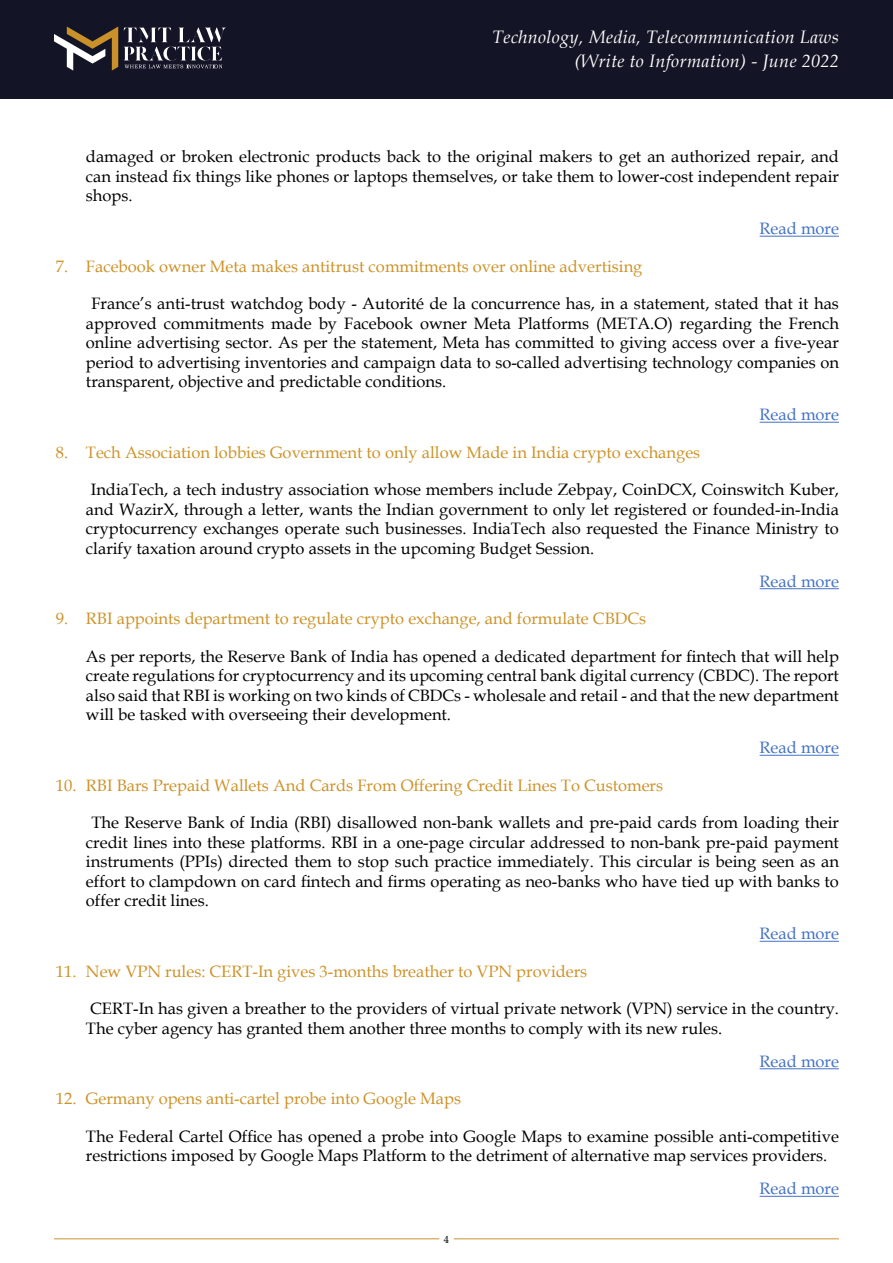
<style>
.page{position:relative;width:893px;height:1263px;background:#fff}
.page>*{position:absolute;margin:0;border:0;box-sizing:border-box;transform-origin:0 0}
.t1{font:italic 18px/24px "Book Antiqua";letter-spacing:.02em;color:#fff;text-align:right}
.t2{font:16.5px/19.5px "Book Antiqua";color:#000;text-align:justify}
.t3{font:16.5px "Book Antiqua";color:#cc932a}
.t4{font:16.5px "Book Antiqua";color:#4472c4}
.t5{font:10.5px "Book Antiqua";color:#000}
</style>
<div class="page">
<hr style="left:54px;top:1238px;width:385px;height:1px;background:#ca942b">
<hr style="left:454px;top:1238px;width:385px;height:1px;background:#ca942b">
<hr style="left:760px;top:236px;width:79px;height:1px;background:#4472c4">
<hr style="left:760px;top:422px;width:79px;height:1px;background:#4472c4">
<hr style="left:760px;top:588px;width:79px;height:1px;background:#4472c4">
<hr style="left:760px;top:755px;width:79px;height:1px;background:#4472c4">
<hr style="left:760px;top:941px;width:79px;height:1px;background:#4472c4">
<hr style="left:760px;top:1068px;width:79px;height:1px;background:#4472c4">
<hr style="left:760px;top:1196px;width:79px;height:1px;background:#4472c4">
<div style="left:0;top:0;width:893px;height:99px;background:#131425"></div>
<svg style="left:54px;top:27px;width:64px;height:44px"></svg>
<svg style="left:124px;top:28px;width:101px;height:40px"></svg>
<p class="t1" style="left:492px;top:24px;width:348px">Technology, Media, Telecommunication Laws (Write to Information) - June 2022</p>
<p class="t2" style="left:86px;top:146px;width:754px">damaged or broken electronic products back to the original makers to get an authorized repair, and can instead fix things like phones or laptops themselves, or take them to lower-cost independent repair shops.</p>
<p class="t4" style="left:760px;top:217px;width:81px">Read more</p>
<p class="t3" style="left:56px;top:254px;width:588px">7. Facebook owner Meta makes antitrust commitments over online advertising</p>
<p class="t2" style="left:86px;top:293px;width:754px;text-indent:5px">France’s anti-trust watchdog body - Autorité de la concurrence has, in a statement, stated that it has approved commitments made by Facebook owner Meta Platforms (META.O) regarding the French online advertising sector. As per the statement, Meta has committed to giving access over a five-year period to advertising inventories and campaign data to so-called advertising technology companies on transparent, objective and predictable conditions.</p>
<p class="t4" style="left:760px;top:403px;width:81px">Read more</p>
<p class="t3" style="left:56px;top:440px;width:646px">8. Tech Association lobbies Government to only allow Made in India crypto exchanges</p>
<p class="t2" style="left:86px;top:479px;width:754px">IndiaTech, a tech industry association whose members include Zebpay, CoinDCX, Coinswitch Kuber, and WazirX, through a letter, wants the Indian government to only let registered or founded-in-India cryptocurrency exchanges operate such businesses. IndiaTech also requested the Finance Ministry to clarify taxation around crypto assets in the upcoming Budget Session.</p>
<p class="t4" style="left:760px;top:569px;width:81px">Read more</p>
<p class="t3" style="left:56px;top:607px;width:592px">9. RBI appoints department to regulate crypto exchange, and formulate CBDCs</p>
<p class="t2" style="left:86px;top:646px;width:754px">As per reports, the Reserve Bank of India has opened a dedicated department for fintech that will help create regulations for cryptocurrency and its upcoming central bank digital currency (CBDC). The report also said that RBI is working on two kinds of CBDCs - wholesale and retail - and that the new department will be tasked with overseeing their development.</p>
<p class="t4" style="left:760px;top:736px;width:81px">Read more</p>
<p class="t3" style="left:56px;top:773px;width:609px">10. RBI Bars Prepaid Wallets And Cards From Offering Credit Lines To Customers</p>
<p class="t2" style="left:86px;top:812px;width:754px;text-indent:5px">The Reserve Bank of India (RBI) disallowed non-bank wallets and pre-paid cards from loading their credit lines into these platforms. RBI in a one-page circular addressed to non-bank pre-paid payment instruments (PPIs) directed them to stop such practice immediately. This circular is being seen as an effort to clampdown on card fintech and firms operating as neo-banks who have tied up with banks to offer credit lines.</p>
<p class="t4" style="left:760px;top:922px;width:81px">Read more</p>
<p class="t3" style="left:56px;top:959px;width:533px">11. New VPN rules: CERT-In gives 3-months breather to VPN providers</p>
<p class="t2" style="left:86px;top:998px;width:754px">CERT-In has given a breather to the providers of virtual private network (VPN) service in the country.<br>The cyber agency has granted them another three months to comply with its new rules.</p>
<p class="t4" style="left:760px;top:1049px;width:81px">Read more</p>
<p class="t3" style="left:56px;top:1087px;width:407px">12. Germany opens anti-cartel probe into Google Maps</p>
<p class="t2" style="left:86px;top:1126px;width:754px">The Federal Cartel Office has opened a probe into Google Maps to examine possible anti-competitive restrictions imposed by Google Maps Platform to the detriment of alternative map services providers.</p>
<p class="t4" style="left:760px;top:1177px;width:81px">Read more</p>
<p class="t5" style="left:444px;top:1232px;width:7px">4</p>
</div>
